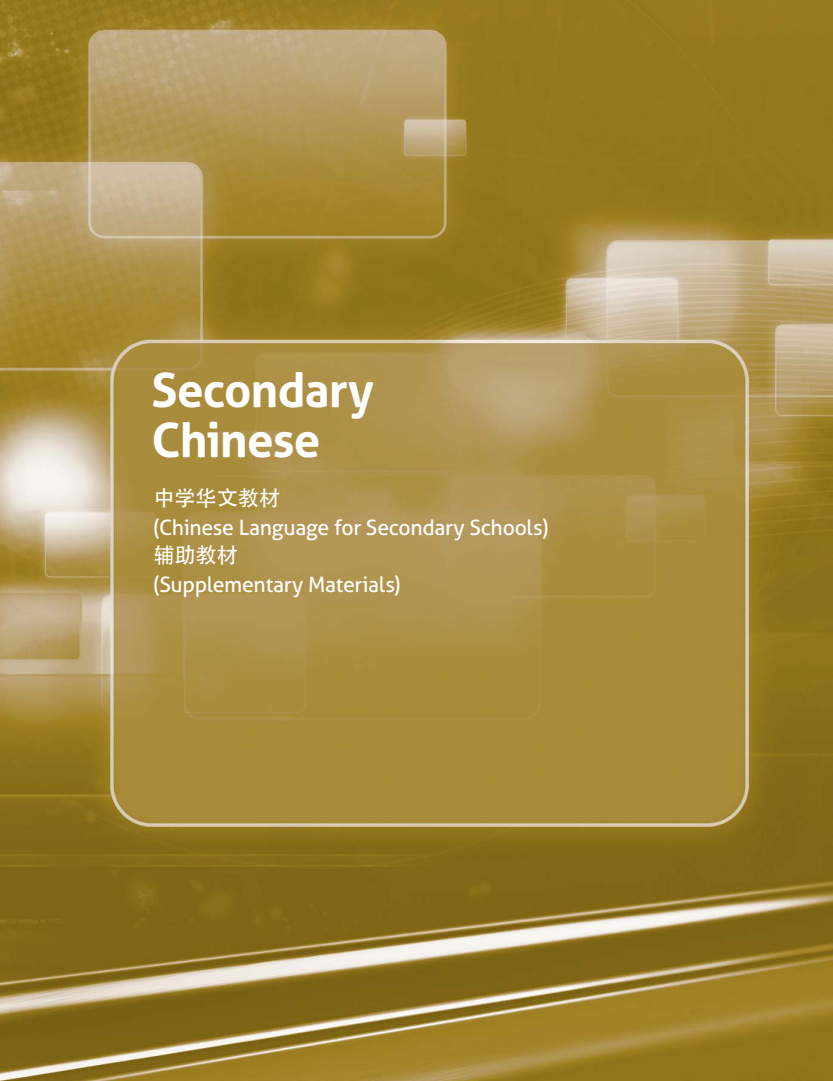
<style>
.page{position:relative;width:833px;height:1081px;background:#fff}
.page>*{position:absolute;margin:0;border:0;box-sizing:border-box;transform-origin:0 0}
.t1{font:700 47.5px/50px "Aller";letter-spacing:-.02em;color:#fff}
.t2{font:21.25px "Aller";letter-spacing:-.015em;color:#fff}
.t3{font:21.25px "Adobe Heiti Std Regular G Bpc EUC H";letter-spacing:-.005em;color:#fff}
</style>
<div class="page">
<img style="left:0;top:0;width:833px;height:1081px">
<h1 class="t1" style="left:151px;top:366px;width:224px">Secondary<br>Chinese</h1>
<p class="t3" style="left:153px;top:490px;width:128px">中学华文教材</p>
<p class="t2" style="left:153px;top:515px;width:396px">(Chinese Language for Secondary Schools)</p>
<p class="t3" style="left:153px;top:547px;width:86px">辅助教材</p>
<p class="t2" style="left:153px;top:572px;width:249px">(Supplementary Materials)</p>
</div>
